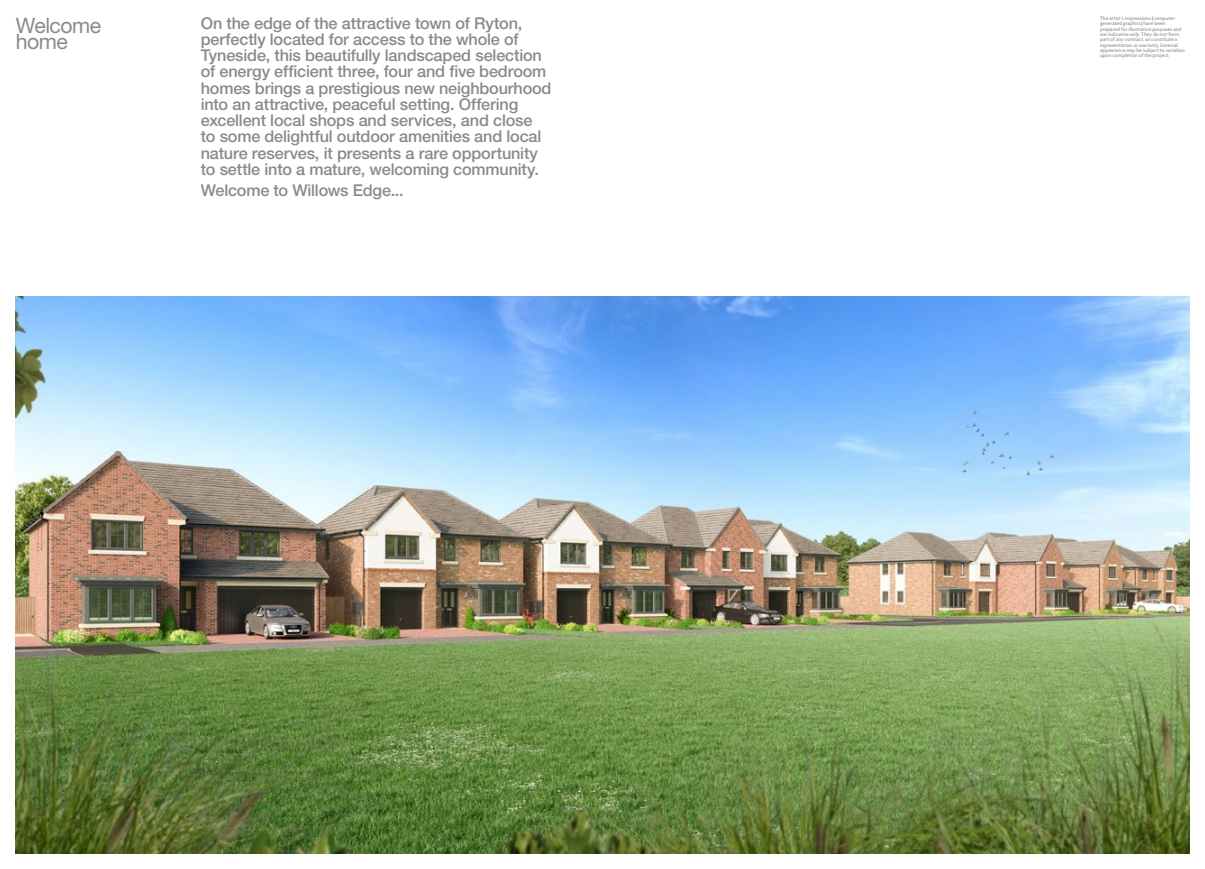
<style>
.page{position:relative;width:1205px;height:869px;background:#fff}
.page>*{position:absolute;margin:0;border:0;box-sizing:border-box;transform-origin:0 0}
.t1{font:21.25px/16.2px "Helvetica Neue";letter-spacing:-.025em;color:#888b8d}
.t2{font:500 16.25px/16.2px "Helvetica Neue";letter-spacing:-.01em;color:#888b8d}
.t3{font:500 5.25px/5.2px "Agenda";letter-spacing:.01em;color:#888b8d}
</style>
<div class="page">
<img style="left:16px;top:296px;width:1173px;height:556px">
<h1 class="t1" style="left:16px;top:17px;width:87px">Welcome home</h1>
<p class="t2" style="left:201px;top:15px;width:352px">On the edge of the attractive town of Ryton, perfectly located for access to the whole of Tyneside, this beautifully landscaped selection of energy efficient three, four and five bedroom homes brings a prestigious new neighbourhood into an attractive, peaceful setting. Offering excellent local shops and services, and close<br>to some delightful outdoor amenities and local nature reserves, it presents a rare opportunity to settle into a mature, welcoming community.</p>
<p class="t2" style="left:201px;top:182px;width:204px">Welcome to Willows Edge...</p>
<p class="t3" style="left:1100px;top:16px;width:86px">The artist’s impressions (computer&shy;generated graphics) have been prepared for illustrative purposes and are indicative only. They do not form part of any contract, or constitute a representation or warranty. External appearance may be subject to variation upon completion of the project.</p>
</div>
